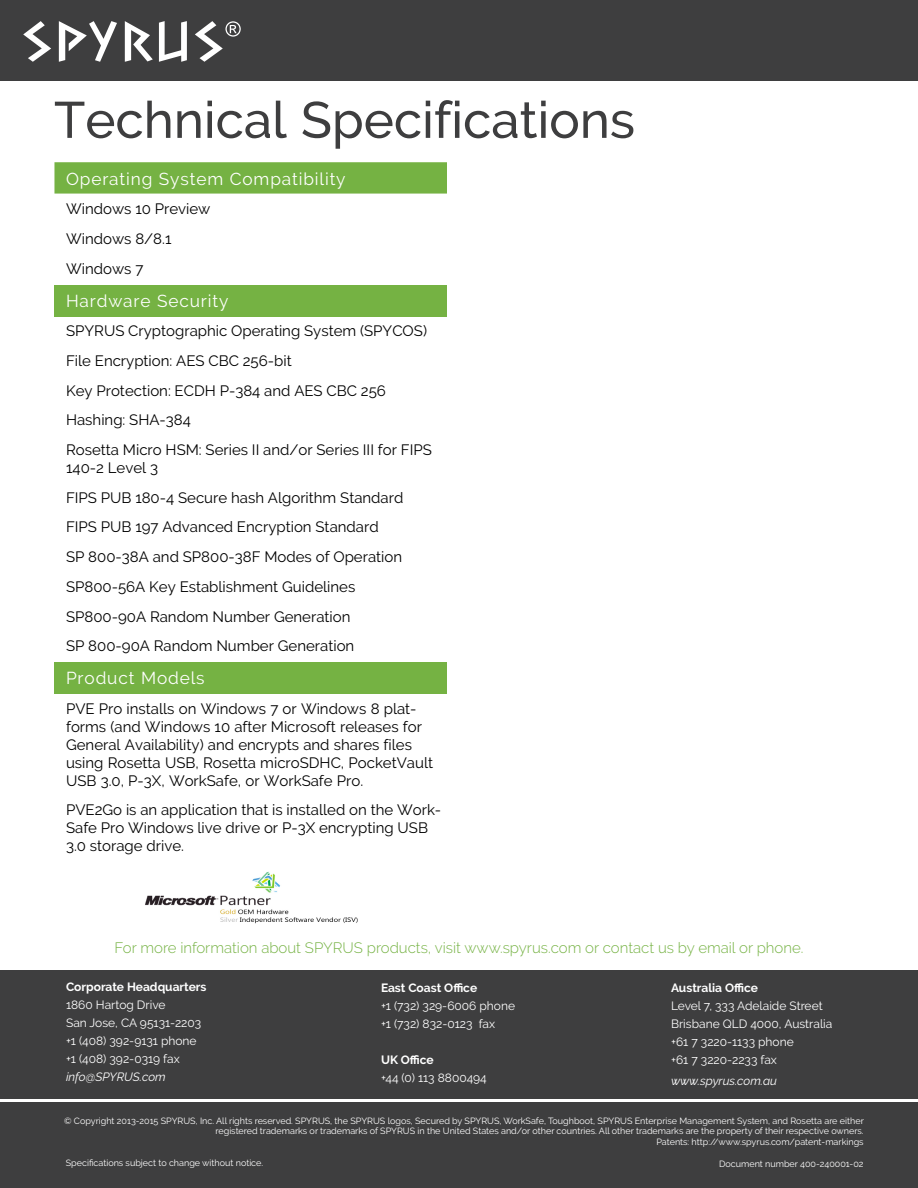
<style>
.page{position:relative;width:918px;height:1188px;background:#fff}
.page>*{position:absolute;margin:0;border:0;box-sizing:border-box;transform-origin:0 0}
.Small_Headers{font:500 51px "Raleway";color:#3e3e3f}
.Small_Headers-2{font:17.25px "Raleway";letter-spacing:.05em;color:#fff}
.Small_Headers-3{font:15px/18px "Raleway";color:#000}
.t1{font:300 15px "Raleway";color:#75b243}
.t2{font:12px "Raleway";color:#fff}
.t3{font:700 12px "Raleway";color:#fff}
.t4{font:italic 12px "Raleway";color:#fff}
.t5{font:9px/10.5px "Raleway";color:#fff;text-align:right}
</style>
<div class="page">
<div style="left:54px;top:285px;width:393px;height:32px;background:#75b243"></div>
<div style="left:54px;top:662px;width:393px;height:31px;background:#75b243"></div>
<div style="left:54px;top:162px;width:393px;height:32px;background:#75b243"></div>
<div style="left:0;top:970px;width:918px;height:218px;background:#3e3e3f"></div>
<hr style="left:0;top:1100px;width:918px;height:2px;background:#fff">
<img style="left:145px;top:871px;width:213px;height:53px">
<div style="left:0;top:0;width:918px;height:81px;background:#3e3e3f"></div>
<svg style="left:23px;top:21px;width:28px;height:41px"></svg>
<svg style="left:59px;top:21px;width:58px;height:41px"></svg>
<svg style="left:125px;top:21px;width:28px;height:41px"></svg>
<svg style="left:159px;top:21px;width:28px;height:41px"></svg>
<svg style="left:195px;top:21px;width:46px;height:41px"></svg>
<p class="Small_Headers" style="left:54px;top:90px;width:583px">Technical Specifications</p>
<p class="Small_Headers-2" style="left:66px;top:169px;width:281px">Operating System Compatibility</p>
<p class="Small_Headers-3" style="left:66px;top:200px;width:146px">Windows 10 Preview</p>
<p class="Small_Headers-3" style="left:66px;top:230px;width:107px">Windows 8/8.1</p>
<p class="Small_Headers-3" style="left:66px;top:259px;width:79px">Windows 7</p>
<p class="Small_Headers-2" style="left:66px;top:290px;width:164px">Hardware Security</p>
<p class="Small_Headers-3" style="left:66px;top:322px;width:362px">SPYRUS Cryptographic Operating System (SPYCOS)</p>
<p class="Small_Headers-3" style="left:66px;top:352px;width:227px">File Encryption: AES CBC 256-bit</p>
<p class="Small_Headers-3" style="left:66px;top:381px;width:321px">Key Protection: ECDH P-384 and AES CBC 256</p>
<p class="Small_Headers-3" style="left:66px;top:411px;width:126px">Hashing: SHA-384</p>
<p class="Small_Headers-3" style="left:66px;top:441px;width:367px">Rosetta Micro HSM: Series II and/or Series III for FIPS<br>140-2 Level 3</p>
<p class="Small_Headers-3" style="left:66px;top:488px;width:339px">FIPS PUB 180-4 Secure hash Algorithm Standard</p>
<p class="Small_Headers-3" style="left:66px;top:518px;width:314px">FIPS PUB 197 Advanced Encryption Standard</p>
<p class="Small_Headers-3" style="left:66px;top:548px;width:338px">SP 800-38A and SP800-38F Modes of Operation</p>
<p class="Small_Headers-3" style="left:66px;top:577px;width:291px">SP800-56A Key Establishment Guidelines</p>
<p class="Small_Headers-3" style="left:66px;top:607px;width:286px">SP800-90A Random Number Generation</p>
<p class="Small_Headers-3" style="left:66px;top:637px;width:290px">SP 800-90A Random Number Generation</p>
<p class="Small_Headers-2" style="left:66px;top:668px;width:140px">Product Models</p>
<p class="Small_Headers-3" style="left:66px;top:699px;width:369px">PVE Pro installs on Windows 7 or Windows 8 plat&shy;forms (and Windows 10 after Microsoft releases for General Availability) and encrypts and shares files using Rosetta USB, Rosetta microSDHC, PocketVault USB 3.0, P-3X, WorkSafe, or WorkSafe Pro.</p>
<p class="Small_Headers-3" style="left:66px;top:801px;width:377px">PVE2Go is an application that is installed on the Work-<br>Safe Pro Windows live drive or P-3X encrypting USB<br>3.0 storage drive.</p>
<p class="t1" style="left:115px;top:939px;width:690px">For more information about SPYRUS products, visit www.spyrus.com or contact us by email or phone.</p>
<p class="t3" style="left:66px;top:979px;width:142px">Corporate Headquarters</p>
<p class="t2" style="left:66px;top:997px;width:101px">1860 Hartog Drive</p>
<p class="t2" style="left:66px;top:1015px;width:137px">San Jose, CA 95131-2203</p>
<p class="t2" style="left:66px;top:1033px;width:132px">+1 (408) 392-9131 phone</p>
<p class="t2" style="left:66px;top:1051px;width:115px">+1 (408) 392-0319 fax</p>
<p class="t4" style="left:66px;top:1069px;width:101px">info@SPYRUS.com</p>
<p class="t3" style="left:381px;top:981px;width:98px">East Coast Office</p>
<p class="t2" style="left:381px;top:999px;width:136px">+1 (732) 329-6006 phone</p>
<p class="t2" style="left:381px;top:1017px;width:116px">+1 (732) 832-0123 fax</p>
<p class="t3" style="left:381px;top:1053px;width:54px">UK Office</p>
<p class="t2" style="left:381px;top:1071px;width:107px">+44 (0) 113 8800494</p>
<p class="t3" style="left:671px;top:981px;width:88px">Australia Office</p>
<p class="t2" style="left:671px;top:999px;width:153px">Level 7, 333 Adelaide Street</p>
<p class="t2" style="left:671px;top:1017px;width:163px">Brisbane QLD 4000, Australia</p>
<p class="t2" style="left:671px;top:1035px;width:124px">+61 7 3220-1133 phone</p>
<p class="t2" style="left:671px;top:1053px;width:107px">+61 7 3220-2233 fax</p>
<p class="t4" style="left:671px;top:1074px;width:108px">www.spyrus.com.au</p>
<p class="t5" style="left:64px;top:1115px;width:801px">© Copyright 2013-2015 SPYRUS, Inc. All rights reserved. SPYRUS, the SPYRUS logos, Secured by SPYRUS, WorkSafe, Toughboot, SPYRUS Enterprise Management System, and Rosetta are either registered trademarks or trademarks of SPYRUS in the United States and/or other countries. All other trademarks are the property of their respective owners.<br>Patents: http://www.spyrus.com/patent-markings</p>
<p class="t5" style="left:719px;top:1159px;width:146px">Document number 400-240001-02</p>
<p class="t5" style="left:66px;top:1157px;width:199px">Specifications subject to change without notice.</p>
</div>
